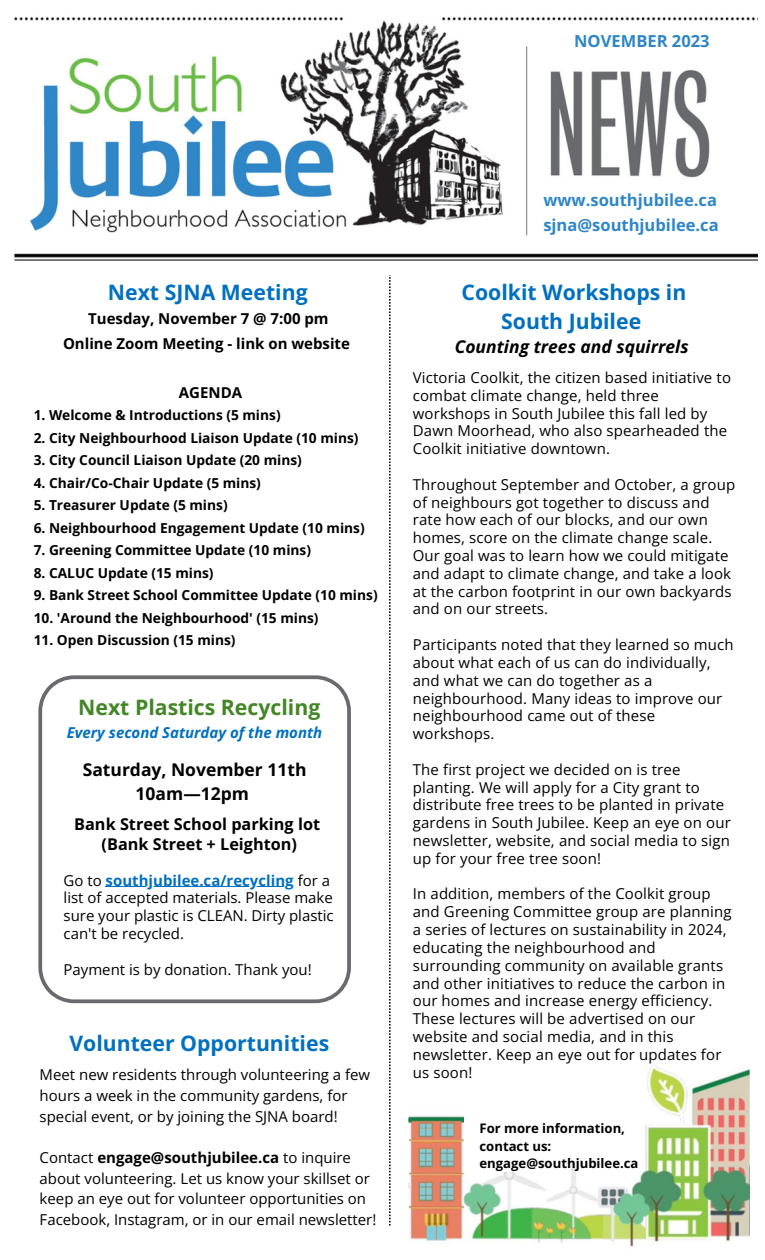
<style>
.page{position:relative;width:765px;height:1260px;background:#fff}
.page>*{position:absolute;margin:0;border:0;box-sizing:border-box;transform-origin:0 0}
.t1{font:700 21.25px/29px "Open Sans";color:#0070c0;text-align:center}
.t2{font:700 21.25px "Open Sans";color:#438626}
.t3{font:700 17.5px "Open Sans";color:#000}
.t4{font:italic 700 17.5px "Open Sans";color:#000}
.t5{font:700 16.5px/25.2px "Open Sans";color:#2e86c7}
.t6{font:700 16.25px "Open Sans";color:#000}
.t7{font:700 15.62px/24px "Open Sans";color:#2e86c7}
.t8{font:15px/17.8px "Open Sans";letter-spacing:.01em;color:#000}
.t9{font:700 15px "Open Sans";color:#000}
.t10{font:italic 700 15px "Open Sans";color:#0070c0}
.t11{font:700 13.75px "Open Sans";color:#000}
.t12{font:700 13.12px/17.8px "Open Sans";color:#000}
.s1{font-weight:700;color:#0070c0}
.s2{font-weight:700}
</style>
<div class="page">
<svg style="left:38px;top:675px;width:313px;height:328px"></svg>
<svg style="left:389px;top:275px;width:2px;height:85px"></svg>
<img style="left:14px;top:17px;width:743px;height:244px">
<div style="left:535px;top:191px;width:230px;height:47px;background:#fff"></div>
<img style="left:409px;top:1064px;width:341px;height:183px">
<hr style="left:106px;top:887px;width:188px;height:1px;background:#0070c0">
<div style="left:412px;top:1044px;width:211px;height:65px;background:#fff"></div>
<div style="left:464px;top:1081px;width:107px;height:91px;background:#fff"></div>
<p class="t5" style="left:574px;top:27px;width:137px">NOVEMBER 2023</p>
<p class="t1" style="left:108px;top:277px;width:201px">Next SJNA Meeting</p>
<p class="t9" style="left:88px;top:308px;width:242px">Tuesday, November 7 @ 7:00 pm</p>
<p class="t9" style="left:63px;top:333px;width:288px">Online Zoom Meeting - link on website</p>
<p class="t9" style="left:179px;top:381px;width:65px">AGENDA</p>
<p class="t11" style="left:34px;top:405px;width:249px">1. Welcome &amp; Introductions (5 mins)</p>
<p class="t11" style="left:34px;top:428px;width:326px">2. City Neighbourhood Liaison Update (10 mins)</p>
<p class="t11" style="left:34px;top:450px;width:270px">3. City Council Liaison Update (20 mins)</p>
<p class="t11" style="left:34px;top:473px;width:229px">4. Chair/Co-Chair Update (5 mins)</p>
<p class="t11" style="left:34px;top:495px;width:195px">5. Treasurer Update (5 mins)</p>
<p class="t11" style="left:34px;top:518px;width:333px">6. Neighbourhood Engagement Update (10 mins)</p>
<p class="t11" style="left:34px;top:540px;width:279px">7. Greening Committee Update (10 mins)</p>
<p class="t11" style="left:34px;top:563px;width:181px">8. CALUC Update (15 mins)</p>
<p class="t11" style="left:34px;top:585px;width:346px">9. Bank Street School Committee Update (10 mins)</p>
<p class="t11" style="left:34px;top:608px;width:286px">10. 'Around the Neighbourhood' (15 mins)</p>
<p class="t11" style="left:34px;top:630px;width:203px">11. Open Discussion (15 mins)</p>
<p class="t2" style="left:78px;top:692px;width:244px">Next Plastics Recycling</p>
<p class="t10" style="left:67px;top:722px;width:257px">Every second Saturday of the month</p>
<p class="t3" style="left:83px;top:757px;width:225px">Saturday, November 11th</p>
<p class="t3" style="left:136px;top:782px;width:115px">10am—12pm</p>
<p class="t6" style="left:74px;top:813px;width:247px">Bank Street School parking lot</p>
<p class="t6" style="left:102px;top:833px;width:197px">(Bank Street + Leighton)</p>
<p class="t8" style="left:64px;top:871px;width:272px">Go to <span class="s1">southjubilee.ca/recycling</span> for a list of accepted materials. Please make sure your plastic is CLEAN. Dirty plastic can't be recycled.</p>
<p class="t8" style="left:64px;top:960px;width:250px">Payment is by donation. Thank you!</p>
<p class="t1" style="left:69px;top:1028px;width:261px">Volunteer Opportunities</p>
<p class="t8" style="left:40px;top:1064px;width:332px;line-height:20.6px">Meet new residents through volunteering a few hours a week in the community gardens, for special event, or by joining the SJNA board!</p>
<p class="t8" style="left:40px;top:1147px;width:338px;line-height:20.6px">Contact <span class="s2">engage@southjubilee.ca</span> to inquire about volunteering. Let us know your skillset or keep an eye out for volunteer opportunities on Facebook, Instagram, or in our email newsletter!</p>
<p class="t5" style="left:543px;top:187px;width:177px">www.southjubilee.ca sjna@southjubilee.ca</p>
<p class="t7" style="left:562px;top:193px;width:167px">www.southjubilee.ca sjna@southjubilee.ca</p>
<p class="t1" style="left:462px;top:277px;width:226px">Coolkit Workshops in<br>South Jubilee</p>
<p class="t4" style="left:455px;top:335px;width:236px">Counting trees and squirrels</p>
<p class="t8" style="left:413px;top:368px;width:320px">Victoria Coolkit, the citizen based initiative to combat climate change, held three workshops in South Jubilee this fall led by Dawn Moorhead, who also spearheaded the Coolkit initiative downtown.</p>
<p class="t8" style="left:413px;top:475px;width:324px">Throughout September and October, a group of neighbours got together to discuss and rate how each of our blocks, and our own homes, score on the climate change scale.<br>Our goal was to learn how we could mitigate and adapt to climate change, and take a look at the carbon footprint in our own backyards and on our streets.</p>
<p class="t8" style="left:413px;top:635px;width:322px">Participants noted that they learned so much about what each of us can do individually, and what we can do together as a neighbourhood. Many ideas to improve our neighbourhood came out of these workshops.</p>
<p class="t8" style="left:413px;top:760px;width:319px">The first project we decided on is tree planting. We will apply for a City grant to distribute free trees to be planted in private gardens in South Jubilee. Keep an eye on our newsletter, website, and social media to sign up for your free tree soon!</p>
<p class="t8" style="left:413px;top:885px;width:320px">In addition, members of the Coolkit group and Greening Committee group are planning a series of lectures on sustainability in 2024, educating the neighbourhood and surrounding community on available grants and other initiatives to reduce the carbon in our homes and increase energy efficiency.<br>These lectures will be advertised on our website and social media, and in this newsletter. Keep an eye out for updates for us soon!</p>
<p class="t12" style="left:480px;top:1119px;width:161px">For more information, contact us: engage@southjubilee.ca</p>
</div>
